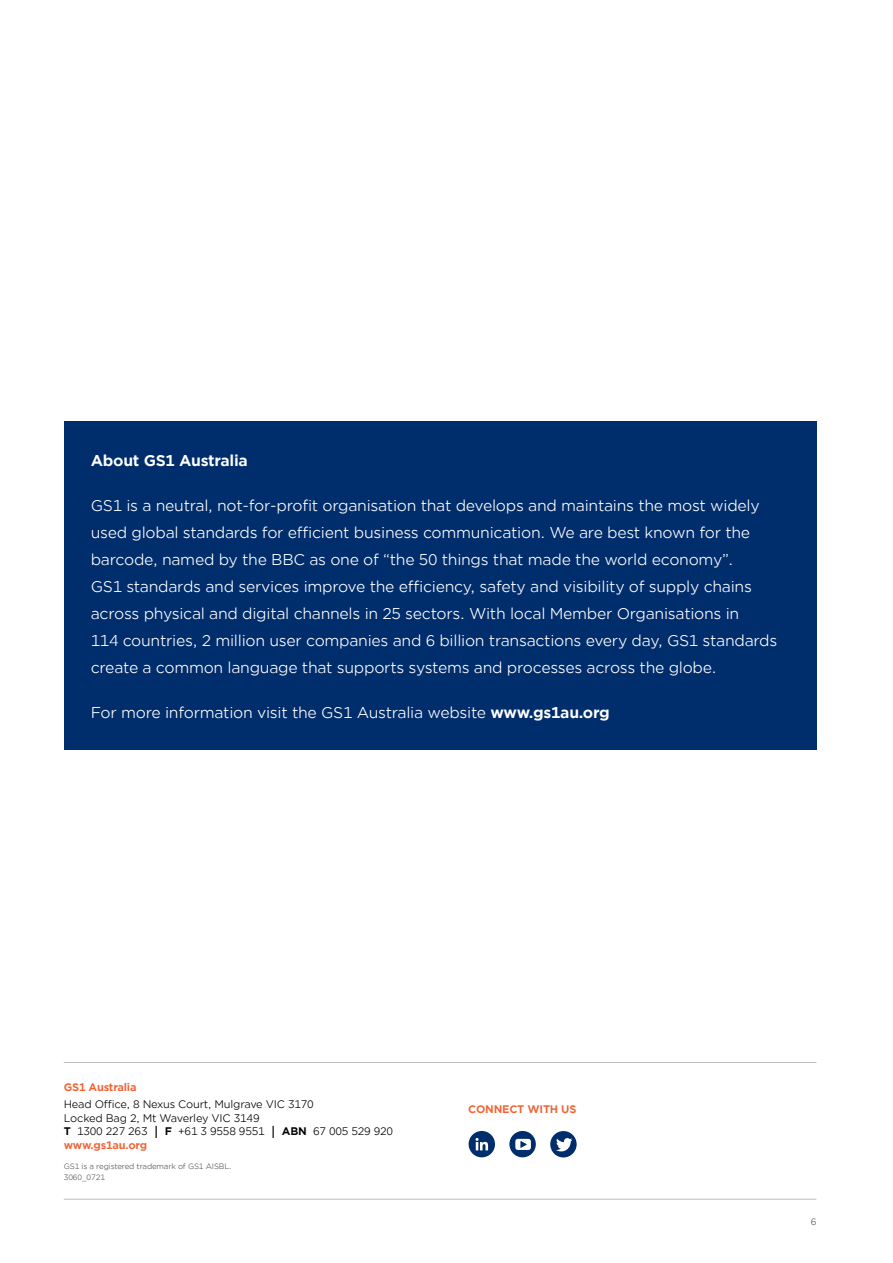
<style>
.page{position:relative;width:893px;height:1263px;background:#fff}
.page>*{position:absolute;margin:0;border:0;box-sizing:border-box;transform-origin:0 0}
.t1{font:15px/27px "Gotham Office";letter-spacing:-.02em;color:#fff}
.t2{font:700 15px "Gotham Office";letter-spacing:-.02em;color:#fff}
.t3{font:10.5px/13.5px "Gotham Office";letter-spacing:-.02em;color:#000}
.t4{font:700 10.5px "Gotham Office";letter-spacing:-.02em;color:#f26334}
.t5{font:9px "Gotham Office";color:#58595b}
.t6{font:7.5px/10.5px "Gotham Office";letter-spacing:-.02em;color:#58595b}
.s1{font-weight:700}
.s2{font-size:16.5px}
.s3{font-weight:700;color:#f26334}
</style>
<div class="page">
<hr style="left:64px;top:1062px;width:752px;height:1px;background:#bcbec0">
<hr style="left:64px;top:1199px;width:752px;height:1px;background:#bcbec0">
<div style="left:509px;top:1131px;width:27px;height:26px;background:#002d6c;border-radius:50%"></div>
<svg style="left:515px;top:1139px;width:16px;height:11px"></svg>
<div style="left:469px;top:1131px;width:26px;height:26px;background:#002d6c;border-radius:50%"></div>
<svg style="left:476px;top:1138px;width:12px;height:12px"></svg>
<div style="left:550px;top:1131px;width:27px;height:26px;background:#002d6c;border-radius:50%"></div>
<svg style="left:556px;top:1138px;width:16px;height:13px"></svg>
<div style="left:64px;top:421px;width:752px;height:328px;background:#002d6c"></div>
<p class="t2" style="left:91px;top:450px;width:159px">About GS1 Australia</p>
<p class="t1" style="left:91px;top:492px;width:688px">GS1 is a neutral, not-for-profit organisation that develops and maintains the most widely used global standards for efficient business communication. We are best known for the barcode, named by the BBC as one of “the 50 things that made the world economy”.<br>GS1 standards and services improve the efficiency, safety and visibility of supply chains across physical and digital channels in 25 sectors. With local Member Organisations in<br>114 countries, 2 million user companies and 6 billion transactions every day, GS1 standards create a common language that supports systems and processes across the globe.</p>
<p class="t1" style="left:91px;top:699px;width:521px">For more information visit the GS1 Australia website <span class="s1">www.gs1au.org</span></p>
<p class="t4" style="left:64px;top:1079px;width:74px">GS1 Australia</p>
<p class="t3" style="left:64px;top:1097px;width:331px">Head Office, 8 Nexus Court, Mulgrave VIC 3170<br>Locked Bag 2, Mt Waverley VIC 3149<br><span class="s1">T</span> 1300 227 263 <span class="s2">I</span> <span class="s1">F</span> +61 3 9558 9551 <span class="s2">I</span> <span class="s1">ABN</span> 67 005 529 920 <span class="s3">www.gs1au.org</span></p>
<p class="t6" style="left:64px;top:1161px;width:169px">GS1 is a registered trademark of GS1 AISBL.<br>3060_0721</p>
<p class="t4" style="left:468px;top:1102px;width:110px">CONNECT WITH US</p>
<p class="t5" style="left:811px;top:1215px;width:7px">6</p>
</div>
